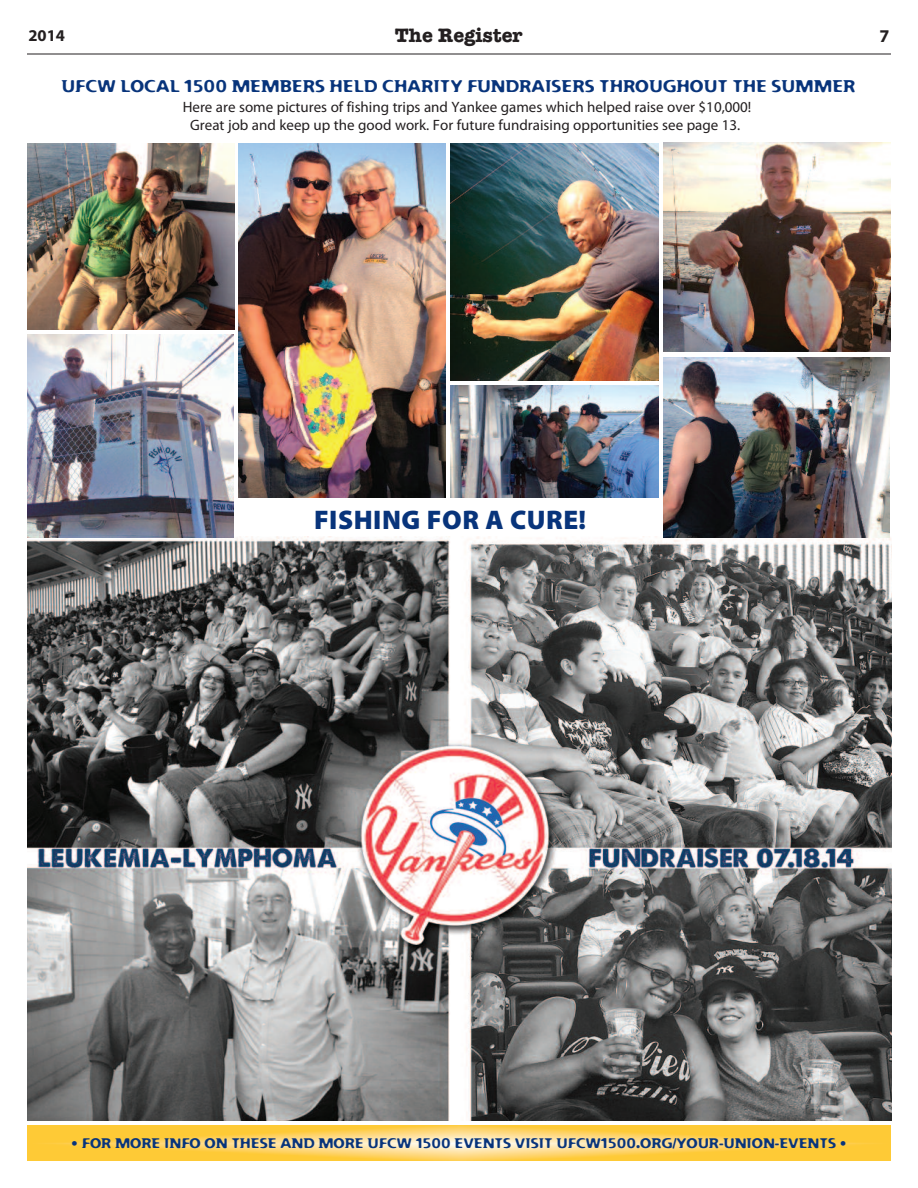
<style>
.page{position:relative;width:918px;height:1188px;background:#fff}
.page>*{position:absolute;margin:0;border:0;box-sizing:border-box;transform-origin:0 0}
.t1{font:900 27px "Myriad Pro";letter-spacing:.02em;color:#08347b}
.t2{font:700 19.5px "American Typewriter";color:#231f20}
.t3{font:700 18px "Myriad Pro";color:#231f20}
.t4{font:16.5px "Flexure";color:#08347b}
.t5{font:700 16.5px "Myriad Pro";color:#231f20}
.t6{font:15px/18px "Myriad Pro";color:#231f20;text-align:center}
.t7{font:13.5px "Flexure";color:#08347b}
</style>
<div class="page">
<hr style="left:27px;top:54px;width:864px;height:1px;background:#231f20">
<img style="left:27px;top:537px;width:864px;height:584px">
<img style="left:27px;top:1125px;width:864px;height:36px">
<img style="left:27px;top:144px;width:207px;height:186px">
<img style="left:239px;top:143px;width:207px;height:355px">
<img style="left:663px;top:143px;width:227px;height:209px">
<img style="left:451px;top:143px;width:207px;height:237px">
<img style="left:664px;top:357px;width:226px;height:180px">
<img style="left:27px;top:334px;width:206px;height:204px">
<img style="left:451px;top:385px;width:207px;height:112px">
<p class="t5" style="left:28px;top:25px;width:38px">2014</p>
<h2 class="t2" style="left:395px;top:23px;width:129px">The Register</h2>
<p class="t3" style="left:880px;top:24px;width:11px">7</p>
<p class="t4" style="left:62px;top:76px;width:795px">UFCW LOCAL 1500 MEMBERS HELD CHARITY FUNDRAISERS THROUGHOUT THE SUMMER</p>
<p class="t6" style="left:183px;top:98px;width:570px">Here are some pictures of fishing trips and Yankee games which helped raise over $10,000!<br>Great job and keep up the good work. For future fundraising opportunities see page 13.</p>
<h1 class="t1" style="left:314px;top:502px;width:274px">FISHING FOR A CURE!</h1>
<p class="t7" style="left:71px;top:1135px;width:777px">• FOR MORE INFO ON THESE AND MORE UFCW 1500 EVENTS VISIT UFCW1500.ORG/YOUR-UNION-EVENTS •</p>
</div>
